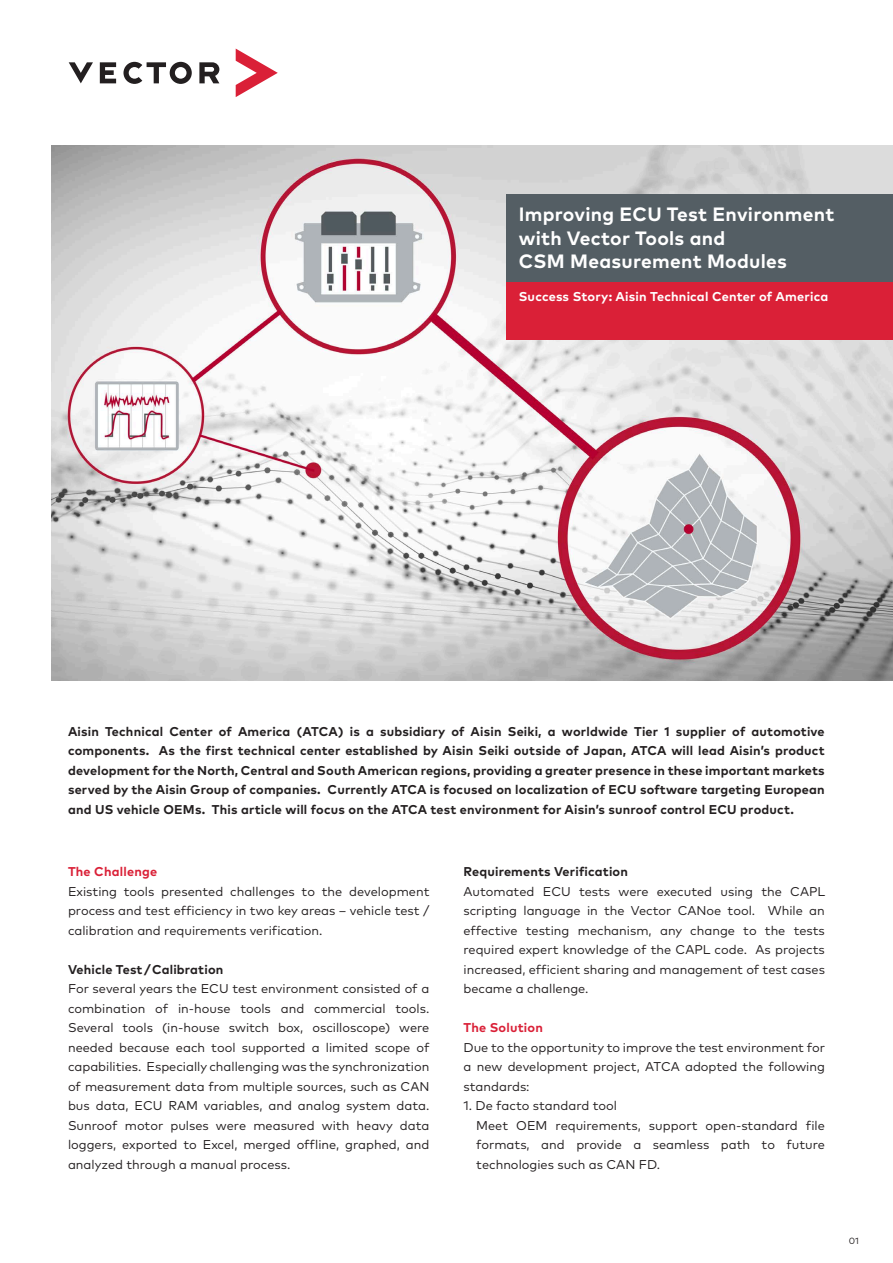
<style>
.page{position:relative;width:893px;height:1263px;background:#fff}
.page>*{position:absolute;margin:0;border:0;box-sizing:border-box;transform-origin:0 0}
.t1{font:700 19.2px/23.1px "Mark Pro";letter-spacing:.015em;color:#fff}
.t2{font:12.75px/19.5px "Mark Pro";color:#231f20;text-align:justify}
.t3{font:700 12.75px/19.5px "Mark Pro";letter-spacing:.015em;color:#231f20;text-align:justify}
.t4{font:700 12.75px "Mark Pro";letter-spacing:.015em;color:#fff}
.t5{font:700 12.75px "Mark Pro";letter-spacing:.015em;color:#da2037}
.t6{font:9px "Mark Pro";color:#231f20}
</style>
<div class="page">
<svg style="left:236px;top:49px;width:42px;height:48px"></svg>
<svg style="left:69px;top:62px;width:150px;height:22px"></svg>
<img style="left:51px;top:146px;width:842px;height:534px">
<div style="left:506px;top:282px;width:387px;height:58px;background:#da2037"></div>
<div style="left:506px;top:194px;width:387px;height:88px;background:#545e64"></div>
<h1 class="t1" style="left:519px;top:201px;width:317px">Improving ECU Test Environment with Vector Tools and<br>CSM Measurement Modules</h1>
<p class="t4" style="left:519px;top:286px;width:311px">Success Story: Aisin Technical Center of America</p>
<p class="t3" style="left:68px;top:721px;width:758px">Aisin Technical Center of America (ATCA) is a subsidiary of Aisin Seiki, a worldwide Tier 1 supplier of automotive components. As the first technical center established by Aisin Seiki outside of Japan, ATCA will lead Aisin’s product development for the North, Central and South American regions, providing a greater presence in these important markets served by the Aisin Group of companies. Currently ATCA is focused on localization of ECU software targeting European and US vehicle OEMs. This article will focus on the ATCA test environment for Aisin’s sunroof control ECU product.</p>
<p class="t5" style="left:68px;top:862px;width:91px">The Challenge</p>
<p class="t2" style="left:68px;top:880px;width:363px">Existing tools presented challenges to the development process and test efficiency in two key areas – vehicle test / calibration and requirements verification.</p>
<p class="t3" style="left:68px;top:958px;width:157px">Vehicle Test / Calibration</p>
<p class="t2" style="left:68px;top:978px;width:363px">For several years the ECU test environment consisted of a combination of in-house tools and commercial tools.<br>Several tools (in-house switch box, oscilloscope) were needed because each tool supported a limited scope of capabilities. Especially challenging was the synchronization of measurement data from multiple sources, such as CAN bus data, ECU RAM variables, and analog system data.<br>Sunroof motor pulses were measured with heavy data loggers, exported to Excel, merged offline, graphed, and analyzed through a manual process.</p>
<p class="t3" style="left:463px;top:861px;width:166px">Requirements Verification</p>
<p class="t2" style="left:463px;top:880px;width:363px">Automated ECU tests were executed using the CAPL scripting language in the Vector CANoe tool. While an effective testing mechanism, any change to the tests required expert knowledge of the CAPL code. As projects increased, efficient sharing and management of test cases became a challenge.</p>
<p class="t5" style="left:463px;top:1018px;width:81px">The Solution</p>
<p class="t2" style="left:463px;top:1036px;width:363px">Due to the opportunity to improve the test environment for a new development project, ATCA adopted the following standards:</p>
<p class="t2" style="left:476px;top:1095px;width:350px;text-align:left;text-indent:-13px">1. De facto standard tool<br>Meet OEM requirements, support open-standard file formats, and provide a seamless path to future technologies such as CAN FD.</p>
<p class="t6" style="left:849px;top:1234px;width:12px">01</p>
</div>
